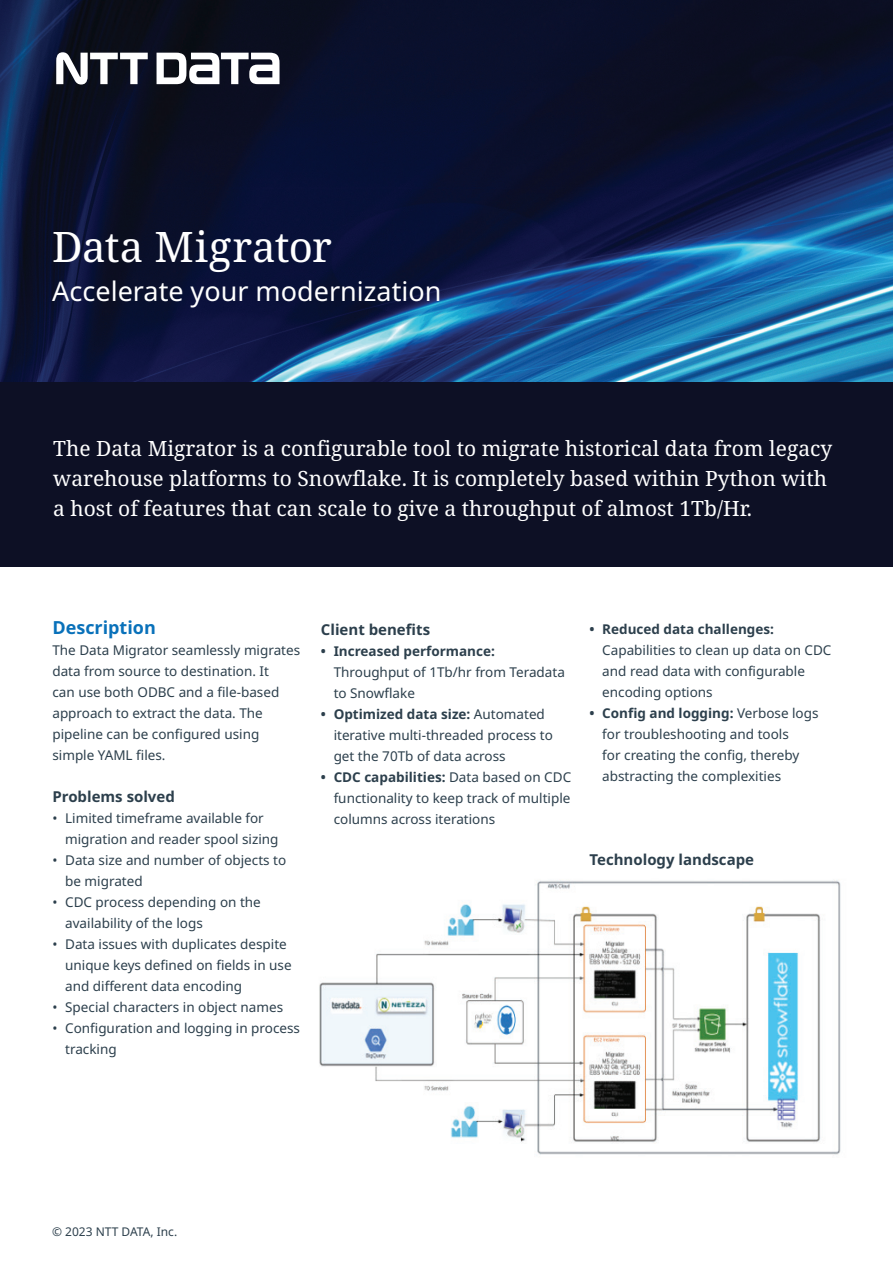
<style>
.page{position:relative;width:893px;height:1263px;background:#fff}
.page>*{position:absolute;margin:0;border:0;box-sizing:border-box;transform-origin:0 0}
.t1{font:42px "Noto Serif";letter-spacing:-.01em;color:#fff}
.t2{font:27px "Noto Sans";color:#fff}
.t3{font:21px/30px "Noto Serif";color:#fff}
.t4{font:700 18px "Noto Sans";color:#0971ba}
.t5{font:700 15px "Noto Sans";color:#2c3f4c}
.t6{font:13.5px/21px "Noto Sans";color:#2c3f4c}
.t7{font:700 13.5px "Noto Sans";color:#2c3f4c}
.t8{font:12px "Noto Sans";color:#2c3f4c}
.s1{font-weight:700}
</style>
<div class="page">
<img style="left:0;top:0;width:893px;height:383px">
<div style="left:0;top:383px;width:893px;height:184px;background:#0d1025"></div>
<svg style="left:157px;top:53px;width:123px;height:31px"></svg>
<svg style="left:56px;top:52px;width:92px;height:33px"></svg>
<img style="left:319px;top:880px;width:522px;height:275px">
<h1 class="t1" style="left:52px;top:218px;width:281px">Data Migrator</h1>
<h2 class="t2" style="left:52px;top:276px;width:391px">Accelerate your modernization</h2>
<h3 class="t3" style="left:53px;top:434px;width:781px">The Data Migrator is a configurable tool to migrate historical data from legacy warehouse platforms to Snowflake. It is completely based within Python with a host of features that can scale to give a throughput of almost 1Tb/Hr.</h3>
<h3 class="t4" style="left:52px;top:617px;width:105px">Description</h3>
<p class="t6" style="left:52px;top:639px;width:249px">The Data Migrator seamlessly migrates data from source to destination. It<br>can use both ODBC and a file-based approach to extract the data. The pipeline can be configured using simple YAML files.</p>
<p class="t5" style="left:52px;top:788px;width:124px">Problems solved</p>
<p class="t6" style="left:65px;top:807px;width:215px;text-indent:-13px">• Limited timeframe available for migration and reader spool sizing</p>
<p class="t6" style="left:65px;top:849px;width:223px;text-indent:-13px">• Data size and number of objects to be migrated</p>
<p class="t6" style="left:65px;top:891px;width:197px;text-indent:-13px">• CDC process depending on the availability of the logs</p>
<p class="t6" style="left:65px;top:933px;width:228px;text-indent:-13px">• Data issues with duplicates despite unique keys defined on fields in use and different data encoding</p>
<p class="t6" style="left:52px;top:996px;width:232px">• Special characters in object names</p>
<p class="t6" style="left:65px;top:1017px;width:236px;text-indent:-13px">• Configuration and logging in process tracking</p>
<p class="t5" style="left:321px;top:621px;width:111px">Client benefits</p>
<p class="t7" style="left:321px;top:644px;width:175px">• Increased performance:</p>
<p class="t6" style="left:334px;top:662px;width:233px">Throughput of 1Tb/hr from Teradata to Snowflake</p>
<p class="t6" style="left:334px;top:704px;width:221px;text-indent:-13px"><span class="s1">• Optimized data size:</span> Automated iterative multi-threaded process to get the 70Tb of data across</p>
<p class="t6" style="left:334px;top:767px;width:239px;text-align:justify;text-indent:-13px"><span class="s1">• CDC capabilities:</span> Data based on CDC functionality to keep track of multiple columns across iterations</p>
<p class="t7" style="left:589px;top:621px;width:186px">• Reduced data challenges:</p>
<p class="t6" style="left:602px;top:640px;width:231px">Capabilities to clean up data on CDC and read data with configurable encoding options</p>
<p class="t6" style="left:602px;top:703px;width:218px;text-indent:-13px"><span class="s1">• Config and logging:</span> Verbose logs for troubleshooting and tools<br>for creating the config, thereby abstracting the complexities</p>
<p class="t5" style="left:589px;top:851px;width:166px">Technology landscape</p>
<p class="t8" style="left:52px;top:1225px;width:127px">© 2023 NTT DATA, Inc.</p>
</div>
